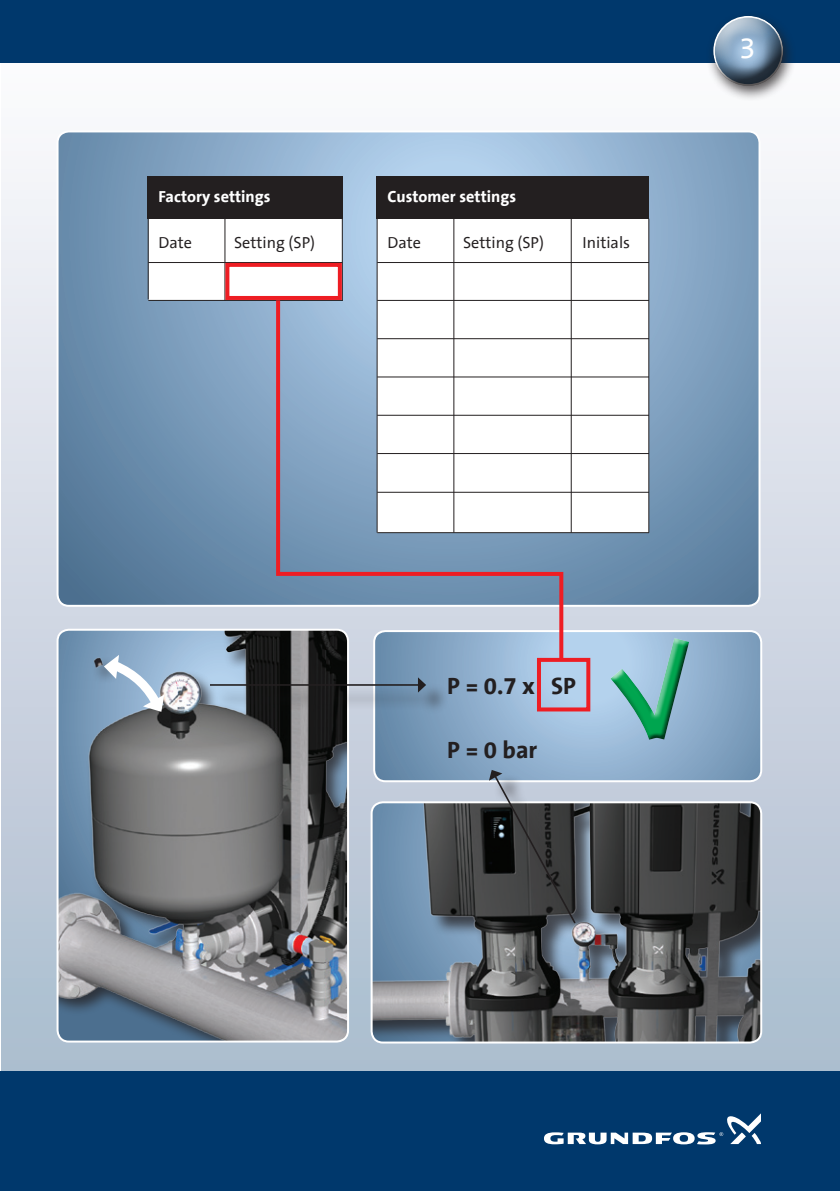
<style>
.page{position:relative;width:840px;height:1191px;background:#fff}
.page>*{position:absolute;margin:0;border:0;box-sizing:border-box;transform-origin:0 0}
.t1{font:30px "Grundfos The Sans";color:#fff}
.t2{font:700 24px "Grundfos The Sans";color:#231f20}
.t3{font:16.2px "Grundfos The Sans";color:#231f20}
.t4{font:700 16.2px "Grundfos The Sans";color:#fff}
</style>
<div class="page">
<div style="left:1px;top:0;width:838px;height:1080px;background:linear-gradient(to bottom,#fffdff,#acbdcf)"></div>
<div style="left:0;top:0;width:839px;height:62px;background:#00386c"></div>
<div style="left:0;top:1071px;width:839px;height:120px;background:#00386c"></div>
<svg style="left:544px;top:1114px;width:216px;height:30px"></svg>
<div style="left:705px;top:11px;width:90px;height:90px;background:#231f20;opacity:.75"></div>
<div style="left:710px;top:12px;width:77px;height:53px;background:#fff;opacity:.75"></div>
<div style="left:710px;top:24px;width:77px;height:64px;background:#231f20;opacity:.75"></div>
<svg style="left:57px;top:131px;width:702px;height:475px;background:#799ab9"></svg>
<img style="left:371px;top:802px;width:389px;height:240px">
<div style="left:370px;top:801px;width:391px;height:242px;border:2px solid #fff;border-radius:11px"></div>
<img style="left:57px;top:629px;width:291px;height:412px">
<div style="left:56px;top:628px;width:293px;height:414px;border:2px solid #fff;border-radius:11px"></div>
<svg style="left:374px;top:631px;width:386px;height:150px;background:#8babc9"></svg>
<div style="left:373px;top:630px;width:388px;height:152px;border:2px solid #fff;border-radius:11px"></div>
<div style="left:214px;top:682px;width:235px;height:33px;background:#231f20;opacity:.75"></div>
<hr style="left:210px;top:684px;width:209px;height:2px;background:#231f20">
<svg style="left:418px;top:677px;width:8px;height:15px"></svg>
<div style="left:493px;top:773px;width:105px;height:173px;background:#231f20;opacity:.75"></div>
<svg style="left:488px;top:770px;width:88px;height:155px;background:#4e5155"></svg>
<div style="left:377px;top:218px;width:272px;height:314px;background:#fff"></div>
<hr style="left:453px;top:219px;width:1px;height:313px;background:#231f20">
<hr style="left:570px;top:219px;width:1px;height:313px;background:#231f20">
<hr style="left:376px;top:219px;width:1px;height:313px;background:#231f20">
<hr style="left:648px;top:219px;width:1px;height:313px;background:#231f20">
<hr style="left:377px;top:262px;width:271px;height:1px;background:#231f20">
<hr style="left:377px;top:300px;width:271px;height:1px;background:#231f20">
<hr style="left:377px;top:338px;width:271px;height:1px;background:#231f20">
<hr style="left:377px;top:376px;width:271px;height:1px;background:#231f20">
<hr style="left:377px;top:415px;width:271px;height:1px;background:#231f20">
<hr style="left:377px;top:453px;width:271px;height:1px;background:#231f20">
<hr style="left:377px;top:492px;width:271px;height:1px;background:#231f20">
<hr style="left:377px;top:532px;width:271px;height:1px;background:#231f20">
<div style="left:376px;top:177px;width:273px;height:42px;background:#231f20"></div>
<div style="left:148px;top:218px;width:194px;height:82px;background:#fff"></div>
<hr style="left:224px;top:219px;width:1px;height:81px;background:#231f20">
<hr style="left:341px;top:219px;width:1px;height:82px;background:#231f20">
<hr style="left:148px;top:219px;width:1px;height:80px;background:#231f20">
<hr style="left:148px;top:262px;width:194px;height:1px;background:#231f20">
<hr style="left:148px;top:300px;width:194px;height:1px;background:#231f20">
<div style="left:147px;top:177px;width:196px;height:42px;background:#231f20"></div>
<div style="left:225px;top:263px;width:116px;height:37px;border:4px solid #ee1d23"></div>
<div style="left:536px;top:658px;width:54px;height:53px;border:4px solid #ee1d23"></div>
<svg style="left:274px;top:296px;width:291px;height:367px"></svg>
<svg style="left:595px;top:630px;width:96px;height:117px"></svg>
<div style="left:604px;top:631px;width:89px;height:111px;background:#fff;opacity:.75"></div>
<div style="left:605px;top:638px;width:89px;height:107px;background:#231f20;opacity:.75"></div>
<svg style="left:104px;top:653px;width:63px;height:64px"></svg>
<p class="t4" style="left:158px;top:188px;width:113px">Factory settings</p>
<p class="t3" style="left:158px;top:234px;width:35px">Date</p>
<p class="t3" style="left:234px;top:234px;width:82px">Setting (SP)</p>
<p class="t4" style="left:387px;top:188px;width:130px">Customer settings</p>
<p class="t3" style="left:387px;top:234px;width:35px">Date</p>
<p class="t3" style="left:463px;top:234px;width:82px">Setting (SP)</p>
<p class="t3" style="left:582px;top:234px;width:49px">Initials</p>
<h1 class="t1" style="left:738px;top:32px;width:18px">3</h1>
<h2 class="t2" style="left:447px;top:673px;width:130px">P = 0.7 x SP</h2>
<h2 class="t2" style="left:447px;top:737px;width:92px">P = 0 bar</h2>
</div>
